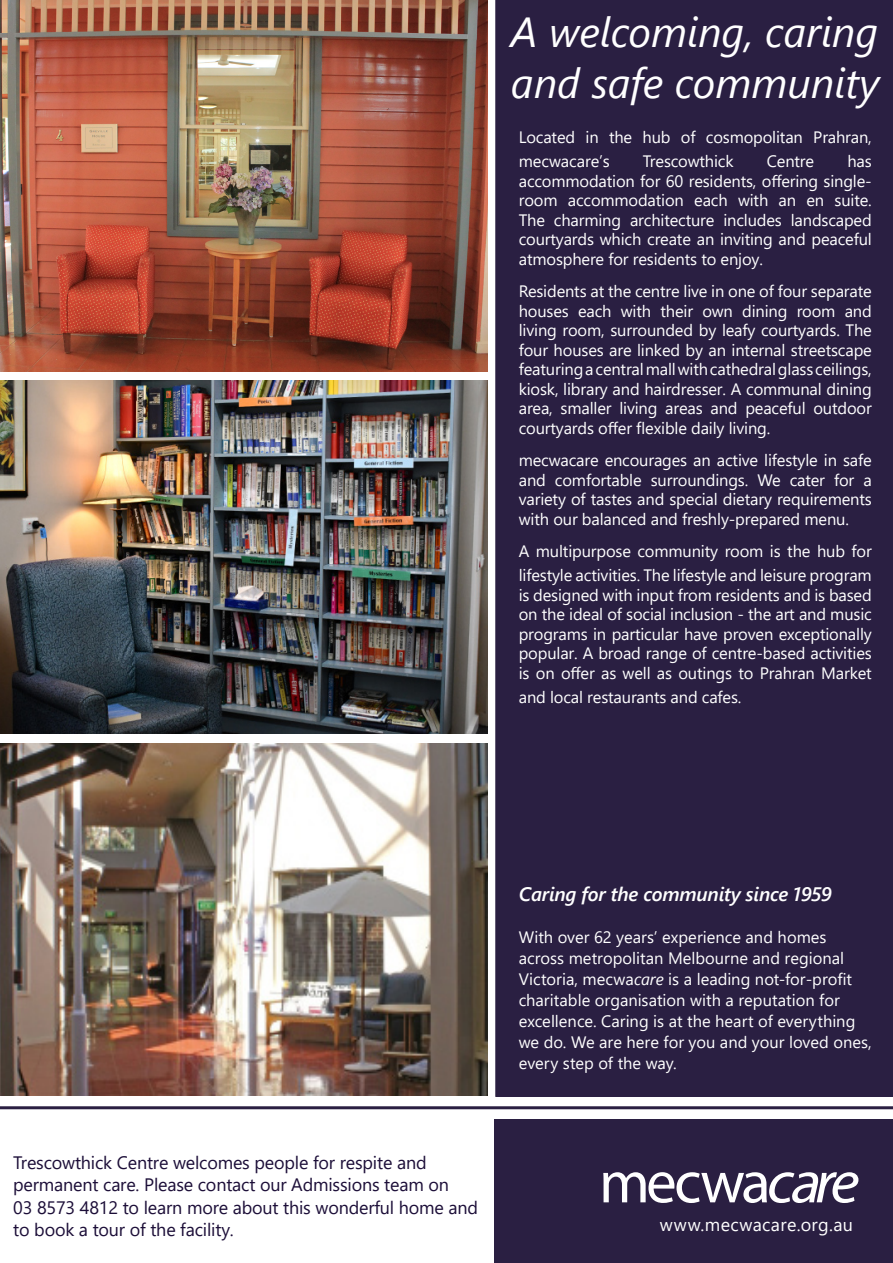
<style>
.page{position:relative;width:893px;height:1263px;background:#fff}
.page>*{position:absolute;margin:0;border:0;box-sizing:border-box;transform-origin:0 0}
.t1{font:italic 42px "Segoe UI";color:#fff}
.t2{font:21px "Segoe UI";letter-spacing:.02em;color:#fff}
.Copy{font:italic 600 19.5px "Segoe UI";letter-spacing:-.01em;color:#fff}
.t3{font:18px/22.5px "Segoe UI";letter-spacing:-.01em;color:#1c0e38}
.t4{font:18px "Segoe UI";letter-spacing:.02em;color:#fff}
.Copy-2{font:16.5px/19.5px "Segoe UI";letter-spacing:-.01em;color:#fff;text-align:justify}
.s1{font-style:italic}
</style>
<div class="page">
<div style="left:495px;top:0;width:398px;height:1097px;background:#2a1f42"></div>
<div style="left:494px;top:1119px;width:399px;height:144px;background:#2a1f42"></div>
<hr style="left:0;top:1106px;width:893px;height:3px;background:#2a1f42">
<svg style="left:603px;top:1172px;width:255px;height:31px"></svg>
<img style="left:0;top:380px;width:488px;height:353px">
<img style="left:0;top:743px;width:488px;height:352px">
<img style="left:0;top:0;width:488px;height:371px">
<p class="t1" style="left:511px;top:-7px;width:369px">A welcoming, caring</p>
<p class="t1" style="left:511px;top:44px;width:370px">and safe community</p>
<p class="Copy-2" style="left:519px;top:124px;width:355px;line-height:24px">Located in the hub of cosmopolitan Prahran, mecwacare’s</p>
<p class="Copy-2" style="left:519px;top:150px;width:355px;text-indent:329px">has accommodation for 60 residents, offering single&shy;room accommodation each with an en suite.<br>The charming architecture includes landscaped courtyards which create an inviting and peaceful atmosphere for residents to enjoy.</p>
<p class="Copy-2" style="left:519px;top:280px;width:355px">Residents at the centre live in one of four separate houses each with their own dining room and living room, surrounded by leafy courtyards. The four houses are linked by an internal streetscape featuring a central mall with cathedral glass ceilings, kiosk, library and hairdresser. A communal dining area, smaller living areas and peaceful outdoor courtyards offer flexible daily living.</p>
<p class="Copy-2" style="left:519px;top:449px;width:355px">mecwacare encourages an active lifestyle in safe and comfortable surroundings. We cater for a variety of tastes and special dietary requirements with our balanced and freshly-prepared menu.</p>
<p class="Copy-2" style="left:519px;top:538px;width:355px;line-height:24px">A multipurpose community room is the hub for lifestyle activities. The lifestyle and leisure program</p>
<p class="Copy-2" style="left:519px;top:584px;width:355px">is designed with input from residents and is based on the ideal of social inclusion - the art and music programs in particular have proven exceptionally popular. A broad range of centre-based activities is on offer as well as outings to Prahran Market</p>
<p class="Copy-2" style="left:519px;top:686px;width:224px">and local restaurants and cafes.</p>
<p class="Copy-2" style="left:643px;top:150px;width:92px">Trescowthick</p>
<p class="Copy-2" style="left:767px;top:150px;width:49px">Centre</p>
<p class="t3" style="left:13px;top:1149px;width:415px">Trescowthick Centre welcomes people for respite and</p>
<p class="t3" style="left:13px;top:1172px;width:437px">permanent care. Please contact our Admissions team on</p>
<p class="t3" style="left:13px;top:1194px;width:466px">03 8573 4812 to learn more about this wonderful home and to book a tour of the facility.</p>
<p class="Copy" style="left:519px;top:875px;width:315px">Caring for the community since 1959</p>
<p class="Copy-2" style="left:519px;top:925px;width:355px;line-height:21px;text-align:left">With over 62 years’ experience and homes across metropolitan Melbourne and regional Victoria, mecwa<span class="s1">care</span> is a leading not-for-profit charitable organisation with a reputation for excellence. Caring is at the heart of everything we do. We are here for you and your loved ones, every step of the way.</p>
<p class="t4" style="left:660px;top:1208px;width:195px">www.mecwacare.org.au</p>
<p class="t2" style="left:629px;top:1209px;width:227px">www.mecwacare.org.au</p>
</div>
